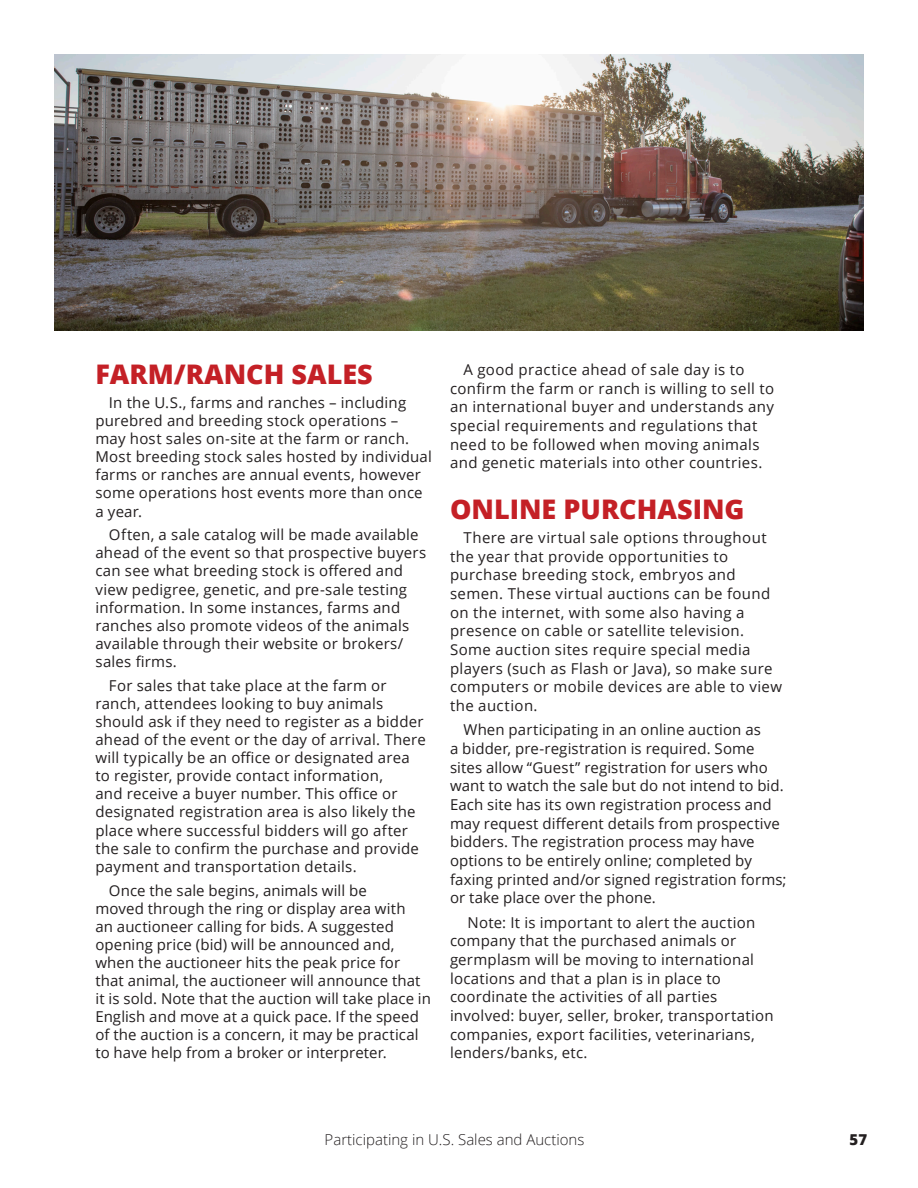
<style>
.page{position:relative;width:918px;height:1188px;background:#fff}
.page>*{position:absolute;margin:0;border:0;box-sizing:border-box;transform-origin:0 0}
.t1{font:800 27px "Open Sans";color:#c42026}
.t2{font:15px/18.1px "Open Sans";letter-spacing:.015em;color:#231f20}
.t3{font:300 15px "Open Sans";color:#231f20}
.t4{font:800 15px "Open Sans";color:#231f20}
</style>
<div class="page">
<img style="left:54px;top:54px;width:810px;height:276px">
<p class="t1" style="left:95px;top:354px;width:279px">FARM/RANCH SALES</p>
<p class="t2" style="left:95px;top:393px;width:338px;text-indent:14px">In the U.S., farms and ranches – including purebred and breeding stock operations – may host sales on-site at the farm or ranch.<br>Most breeding stock sales hosted by individual farms or ranches are annual events, however some operations host events more than once a year.</p>
<p class="t2" style="left:95px;top:525px;width:332px;text-indent:14px">Often, a sale catalog will be made available ahead of the event so that prospective buyers can see what breeding stock is offered and view pedigree, genetic, and pre-sale testing information. In some instances, farms and ranches also promote videos of the animals available through their website or brokers/ sales firms.</p>
<p class="t2" style="left:95px;top:676px;width:332px;text-indent:14px">For sales that take place at the farm or ranch, attendees looking to buy animals should ask if they need to register as a bidder ahead of the event or the day of arrival. There will typically be an office or designated area to register, provide contact information,<br>and receive a buyer number. This office or designated registration area is also likely the place where successful bidders will go after the sale to confirm the purchase and provide payment and transportation details.</p>
<p class="t2" style="left:95px;top:881px;width:337px;text-indent:14px">Once the sale begins, animals will be<br>moved through the ring or display area with<br>an auctioneer calling for bids. A suggested opening price (bid) will be announced and, when the auctioneer hits the peak price for that animal, the auctioneer will announce that it is sold. Note that the auction will take place in English and move at a quick pace. If the speed of the auction is a concern, it may be practical to have help from a broker or interpreter.</p>
<p class="t2" style="left:450px;top:360px;width:326px;line-height:18.6px;text-indent:14px">A good practice ahead of sale day is to confirm the farm or ranch is willing to sell to an international buyer and understands any special requirements and regulations that need to be followed when moving animals and genetic materials into other countries.</p>
<p class="t1" style="left:450px;top:488px;width:296px">ONLINE PURCHASING</p>
<p class="t2" style="left:450px;top:528px;width:334px;line-height:18.6px;text-indent:14px">There are virtual sale options throughout the year that provide opportunities to purchase breeding stock, embryos and semen. These virtual auctions can be found on the internet, with some also having a presence on cable or satellite television.<br>Some auction sites require special media players (such as Flash or Java), so make sure computers or mobile devices are able to view the auction.</p>
<p class="t2" style="left:450px;top:720px;width:338px;line-height:18.6px;text-indent:14px">When participating in an online auction as<br>a bidder, pre-registration is required. Some sites allow “Guest” registration for users who want to watch the sale but do not intend to bid.<br>Each site has its own registration process and may request different details from prospective bidders. The registration process may have options to be entirely online; completed by faxing printed and/or signed registration forms; or take place over the phone.</p>
<p class="t2" style="left:450px;top:913px;width:325px;line-height:18.6px;text-indent:18px">Note: It is important to alert the auction company that the purchased animals or germplasm will be moving to international locations and that a plan is in place to coordinate the activities of all parties involved: buyer, seller, broker, transportation companies, export facilities, veterinarians, lenders/banks, etc.</p>
<p class="t3" style="left:325px;top:1130px;width:261px">Participating in U.S. Sales and Auctions</p>
<p class="t4" style="left:850px;top:1129px;width:19px">57</p>
</div>
